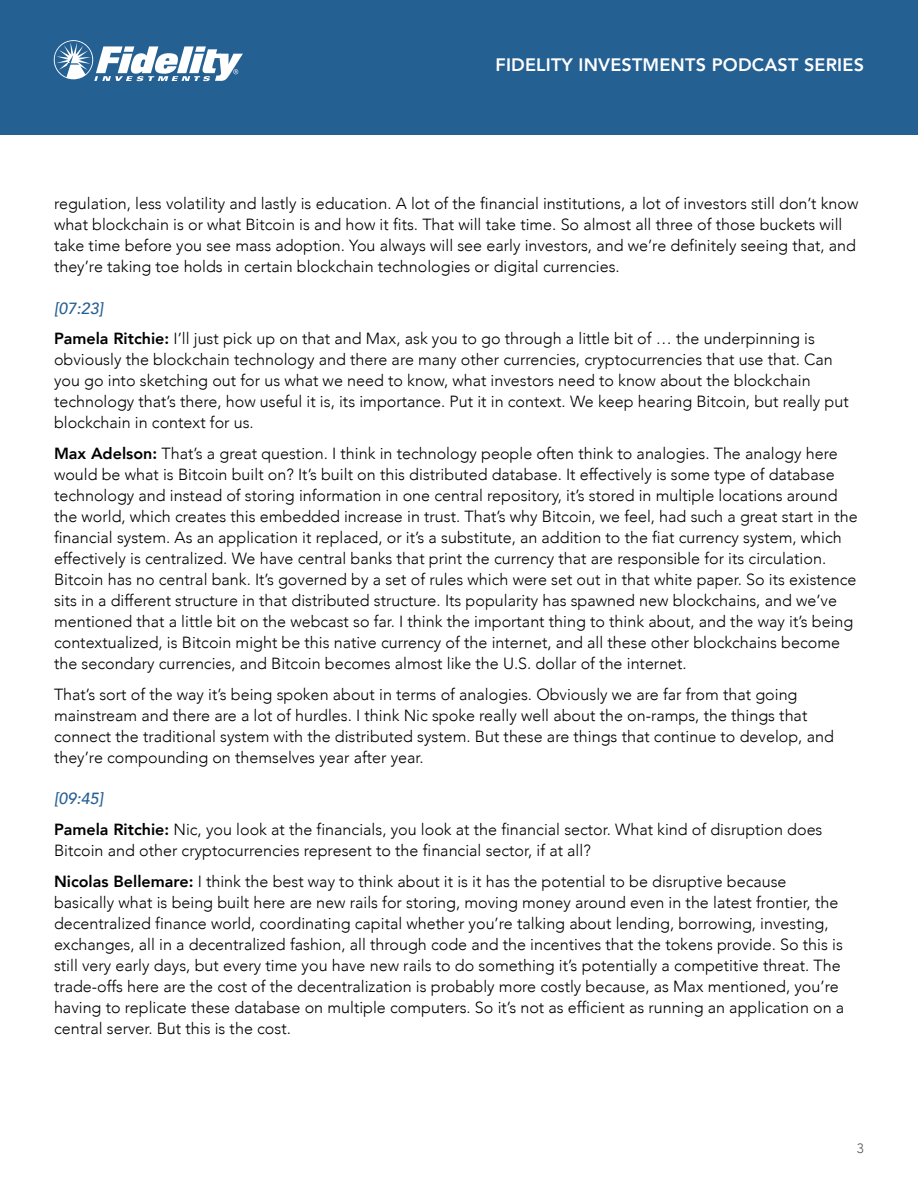
<style>
.page{position:relative;width:918px;height:1188px;background:#fff}
.page>*{position:absolute;margin:0;border:0;box-sizing:border-box;transform-origin:0 0}
.t1{font:800 18px "Avenir";letter-spacing:.01em;color:#fff}
.t2{font:300 16.2px/21px "Avenir";color:#000}
.t3{font:300 13.5px "Avenir";color:#58595b}
.s1{font-weight:500;font-style:italic;color:#256093}
.s2{font-weight:800}
</style>
<div class="page">
<div style="left:0;top:0;width:918px;height:135px;background:#256093"></div>
<svg style="left:54px;top:40px;width:189px;height:41px"></svg>
<p class="t1" style="left:496px;top:50px;width:370px">FIDELITY INVESTMENTS PODCAST SERIES</p>
<p class="t2" style="left:54px;top:193px;width:806px">regulation, less volatility and lastly is education. A lot of the financial institutions, a lot of investors still don’t know what blockchain is or what Bitcoin is and how it fits. That will take time. So almost all three of those buckets will take time before you see mass adoption. You always will see early investors, and we’re definitely seeing that, and they’re taking toe holds in certain blockchain technologies or digital currencies.</p>
<p class="t2" style="left:54px;top:293px;width:763px;line-height:30.8px"><span class="s1">[07:23]<br></span><span class="s2">Pamela Ritchie:</span> I’ll just pick up on that and Max, ask you to go through a little bit of … the underpinning is</p>
<p class="t2" style="left:54px;top:349px;width:796px">obviously the blockchain technology and there are many other currencies, cryptocurrencies that use that. Can you go into sketching out for us what we need to know, what investors need to know about the blockchain technology that’s there, how useful it is, its importance. Put it in context. We keep hearing Bitcoin, but really put blockchain in context for us.</p>
<p class="t2" style="left:54px;top:443px;width:805px"><span class="s2">Max Adelson:</span> That’s a great question. I think in technology people often think to analogies. The analogy here would be what is Bitcoin built on? It’s built on this distributed database. It effectively is some type of database technology and instead of storing information in one central repository, it’s stored in multiple locations around the world, which creates this embedded increase in trust. That’s why Bitcoin, we feel, had such a great start in the financial system. As an application it replaced, or it’s a substitute, an addition to the fiat currency system, which effectively is centralized. We have central banks that print the currency that are responsible for its circulation.<br>Bitcoin has no central bank. It’s governed by a set of rules which were set out in that white paper. So its existence sits in a different structure in that distributed structure. Its popularity has spawned new blockchains, and we’ve mentioned that a little bit on the webcast so far. I think the important thing to think about, and the way it’s being contextualized, is Bitcoin might be this native currency of the internet, and all these other blockchains become the secondary currencies, and Bitcoin becomes almost like the U.S. dollar of the internet.</p>
<p class="t2" style="left:54px;top:684px;width:781px">That’s sort of the way it’s being spoken about in terms of analogies. Obviously we are far from that going mainstream and there are a lot of hurdles. I think Nic spoke really well about the on-ramps, the things that connect the traditional system with the distributed system. But these are things that continue to develop, and they’re compounding on themselves year after year.</p>
<p class="t2" style="left:54px;top:783px;width:770px;line-height:30.8px"><span class="s1">[09:45]<br></span><span class="s2">Pamela Ritchie:</span> Nic, you look at the financials, you look at the financial sector. What kind of disruption does</p>
<p class="t2" style="left:54px;top:835px;width:734px;line-height:30.8px">Bitcoin and other cryptocurrencies represent to the financial sector, if at all?<br><span class="s2">Nicolas Bellemare:</span> I think the best way to think about it is it has the potential to be disruptive because</p>
<p class="t2" style="left:54px;top:892px;width:792px">basically what is being built here are new rails for storing, moving money around even in the latest frontier, the decentralized finance world, coordinating capital whether you’re talking about lending, borrowing, investing, exchanges, all in a decentralized fashion, all through code and the incentives that the tokens provide. So this is still very early days, but every time you have new rails to do something it’s potentially a competitive threat. The trade-offs here are the cost of the decentralization is probably more costly because, as Max mentioned, you’re having to replicate these database on multiple computers. So it’s not as efficient as running an application on a central server. But this is the cost.</p>
<p class="t3" style="left:857px;top:1140px;width:9px">3</p>
</div>
